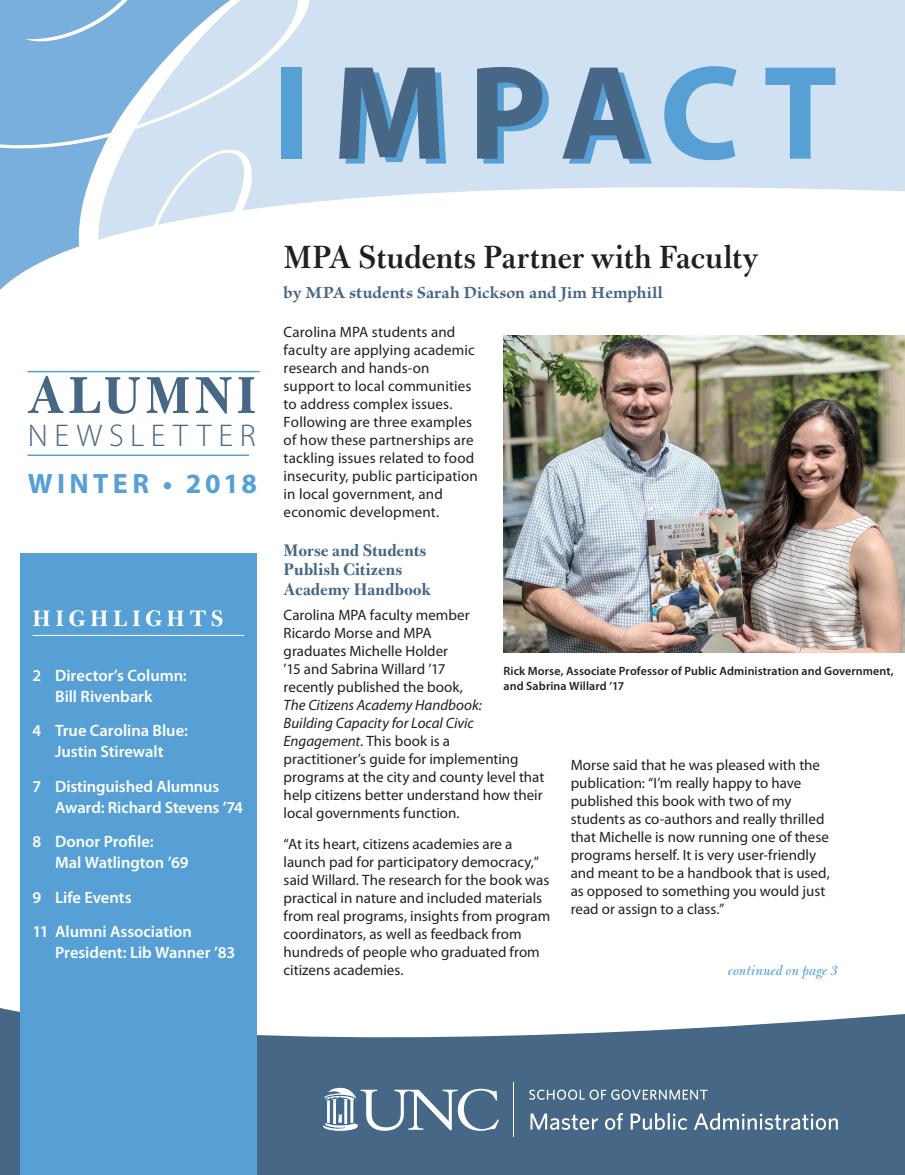
<style>
.page{position:relative;width:905px;height:1175px;background:#fff}
.page>*{position:absolute;margin:0;border:0;box-sizing:border-box;transform-origin:0 0}
.t1{font:700 55.5px "Bulmer MT Std";letter-spacing:.065em;color:#476787}
.t2{font:600 34.5px "Bulmer MT Std";letter-spacing:-.005em;color:#231f20}
.t3{font:300 31.5px "Myriad Pro";letter-spacing:.215em;color:#476787}
.t4{font:700 28.05px "Myriad Pro";letter-spacing:.15em;color:#56a0d5}
.t5{font:700 24px "Bulmer MT Std";letter-spacing:.19em;color:#fff}
.t6{font:700 18px/19.5px "Bulmer MT Std";color:#476787}
.t7{font:700 18px "Brioso Pro";letter-spacing:.005em;color:#476787}
.t8{font:600 16.5px/21px "Myriad Pro";letter-spacing:-.005em;color:#fff}
.t9{font:15px/18px "Myriad Pro";color:#231f20}
.t10{font:italic 15px "Bulmer MT Std";color:#56a0d5}
.t11{font:600 12px/15px "Myriad Pro";letter-spacing:.01em;color:#231f20}
.s1{font-style:italic}
</style>
<div class="page">
<svg style="left:0;top:1008px;width:904px;height:166px;background:#637e99"></svg>
<div style="left:20px;top:554px;width:237px;height:620px;background:#56a0d5"></div>
<svg style="left:314px;top:0;width:590px;height:202px;background:#d4e3f3"></svg>
<svg style="left:27px;top:370px;width:229px;height:3px"></svg>
<svg style="left:0;top:0;width:314px;height:290px"></svg>
<hr style="left:27px;top:371px;width:233px;height:1px;background:#56a0d5">
<hr style="left:27px;top:454px;width:222px;height:2px;background:#56a0d5">
<svg style="left:664px;top:66px;width:171px;height:94px;background:#a3c9e7"></svg>
<svg style="left:339px;top:67px;width:313px;height:97px;background:#83a2be"></svg>
<div style="left:281px;top:68px;width:21px;height:91px;background:#56a0d5"></div>
<hr style="left:513px;top:1082px;width:1px;height:54px;background:#fff">
<svg style="left:323px;top:1087px;width:176px;height:43px"></svg>
<svg style="left:529px;top:1089px;width:178px;height:10px;background:#7b92a9"></svg>
<svg style="left:530px;top:1113px;width:68px;height:16px"></svg>
<svg style="left:605px;top:1112px;width:18px;height:17px"></svg>
<svg style="left:630px;top:1112px;width:57px;height:17px"></svg>
<svg style="left:693px;top:1112px;width:144px;height:17px"></svg>
<hr style="left:33px;top:635px;width:211px;height:1px;background:#fff">
<img style="left:503px;top:335px;width:401px;height:317px">
<h1 class="t1" style="left:27px;top:366px;width:230px">ALUMNI</h1>
<h3 class="t3" style="left:28px;top:416px;width:229px">NEWSLETTER</h3>
<h3 class="t4" style="left:28px;top:465px;width:230px">WINTER • 2018</h3>
<h3 class="t5" style="left:33px;top:605px;width:192px">HIGHLIGHTS</h3>
<p class="t8" style="left:55px;top:664px;width:133px;text-indent:-23px">2 Director’s Column:<br>Bill Rivenbark</p>
<p class="t8" style="left:33px;top:719px;width:157px;text-align:center">4 True Carolina Blue:<br>Justin Stirewalt</p>
<p class="t8" style="left:55px;top:775px;width:189px;text-indent:-23px">7 Distinguished Alumnus<br>Award: Richard Stevens ’74</p>
<p class="t8" style="left:55px;top:830px;width:135px;text-indent:-23px">8 Donor Profile:<br>Mal Watlington ’69</p>
<p class="t8" style="left:33px;top:879px;width:161px;line-height:34.5px">9 Life Events<br>11 Alumni Association</p>
<p class="t8" style="left:55px;top:941px;width:182px">President: Lib Wanner ’83</p>
<h2 class="t2" style="left:284px;top:239px;width:476px">MPA Students Partner with Faculty</h2>
<p class="t7" style="left:284px;top:283px;width:380px">by MPA students Sarah Dickson and Jim Hemphill</p>
<p class="t9" style="left:284px;top:323px;width:196px">Carolina MPA students and faculty are applying academic research and hands-on support to local communities to address complex issues.<br>Following are three examples of how these partnerships are tackling issues related to food insecurity, public participation in local government, and economic development.</p>
<p class="t6" style="left:284px;top:541px;width:148px">Morse and Students<br>Publish Citizens<br>Academy Handbook</p>
<p class="t9" style="left:284px;top:605px;width:187px">Carolina MPA faculty member<br>Ricardo Morse and MPA graduates Michelle Holder<br>’15 and Sabrina Willard ’17 recently published the book,</p>
<p class="t9" style="left:284px;top:695px;width:262px"><span class="s1">The Citizens Academy Handbook:<br>Building Capacity for Local Civic Engagement</span>. This book is a<br>practitioner’s guide for implementing programs at the city and county level that help citizens better understand how their local governments function.</p>
<p class="t9" style="left:284px;top:834px;width:268px">“At its heart, citizens academies are a launch pad for participatory democracy,” said Willard. The research for the book was practical in nature and included materials from real programs, insights from program coordinators, as well as feedback from hundreds of people who graduated from citizens academies.</p>
<p class="t11" style="left:503px;top:662px;width:392px">Rick Morse, Associate Professor of Public Administration and Government, and Sabrina Willard ’17</p>
<p class="t9" style="left:570px;top:755px;width:261px">Morse said that he was pleased with the publication: “I’m really happy to have published this book with two of my students as co-authors and really thrilled that Michelle is now running one of these programs herself. It is very user-friendly and meant to be a handbook that is used, as opposed to something you would just read or assign to a class.”</p>
<p class="t10" style="left:728px;top:961px;width:111px">continued on page 3</p>
</div>
